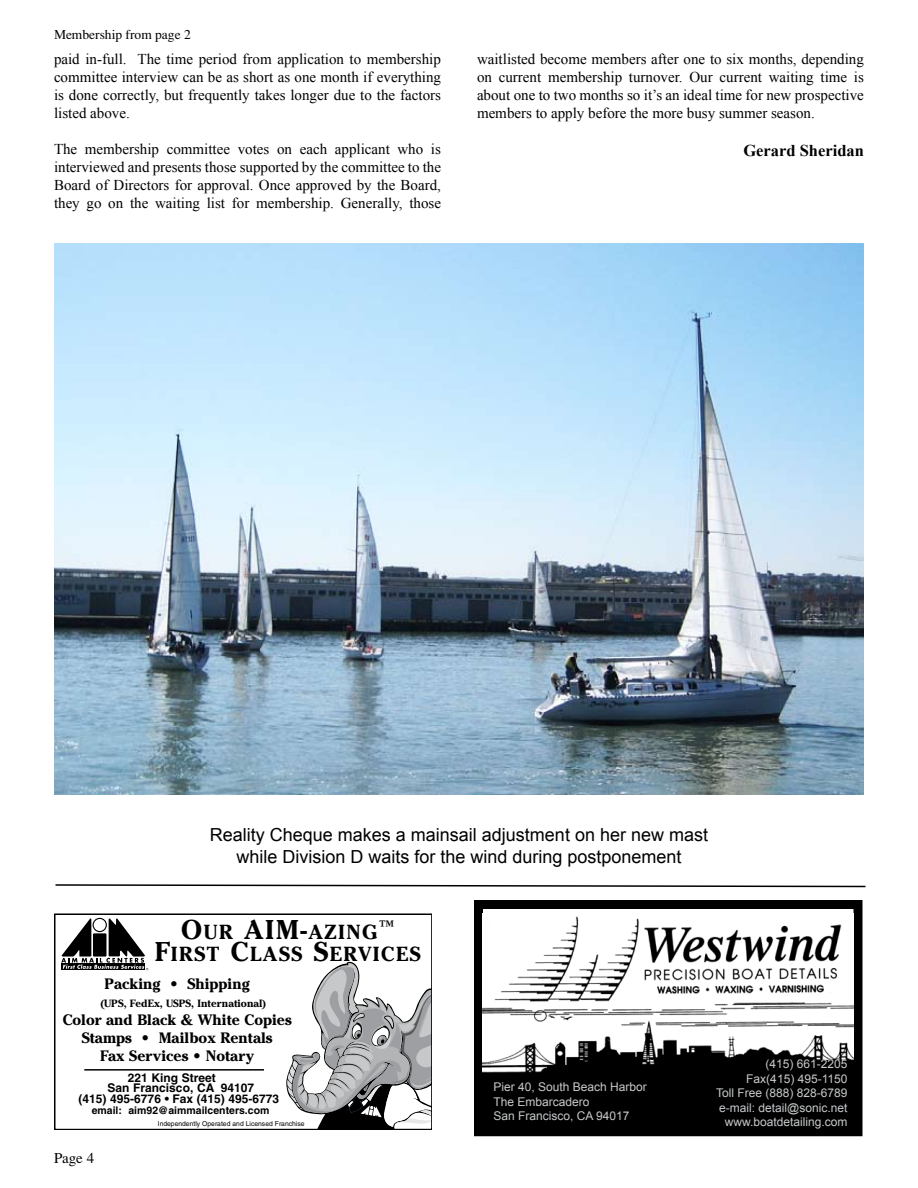
<style>
.page{position:relative;width:918px;height:1188px;background:#fff}
.page>*{position:absolute;margin:0;border:0;box-sizing:border-box;transform-origin:0 0}
.t1{font:700 20.25px/22.5px "Cheltenham";letter-spacing:.075em;color:#000;text-align:center}
.t2{font:18px/21.6px "Arial";color:#000;text-align:center}
.t3{font:700 16.5px "Times New Roman";color:#000}
.t4{font:15px/18px "Times New Roman";color:#000;text-align:justify}
.t5{font:700 15px/18px "Cheltenham";color:#000;text-align:center}
.t6{font:15px "Times";color:#000}
.t7{font:13.5px "Times";color:#000}
.t8{font:12px/14.4px "Arial";color:#c6c8ca}
.t9{font:700 12px "Helvetica";color:#000}
.t10{font:700 10.5px "Cheltenham";color:#000}
.t11{font:700 10.5px "Helvetica";color:#000}
.t12{font:6.75px "Helvetica";color:#000}
.s1{font-size:27px}
</style>
<div class="page">
<svg style="left:61px;top:918px;width:87px;height:52px"></svg>
<hr style="left:84px;top:1069px;width:180px;height:2px;background:#000">
<svg style="left:286px;top:962px;width:146px;height:168px"></svg>
<div style="left:54px;top:914px;width:378px;height:215px;border:2px solid #000"></div>
<div style="left:474px;top:900px;width:388px;height:236px;border:9px solid #000"></div>
<img style="left:482px;top:914px;width:372px;height:213px">
<svg style="left:55px;top:884px;width:811px;height:4px"></svg>
<img style="left:54px;top:243px;width:810px;height:552px">
<p class="t7" style="left:54px;top:27px;width:138px">Membership from page 2</p>
<p class="t4" style="left:54px;top:50px;width:389px">paid in-full. The time period from application to membership committee interview can be as short as one month if everything is done correctly, but frequently takes longer due to the factors listed above.</p>
<p class="t4" style="left:54px;top:140px;width:389px">The membership committee votes on each applicant who is interviewed and presents those supported by the committee to the Board of Directors for approval. Once approved by the Board, they go on the waiting list for membership. Generally, those</p>
<p class="t4" style="left:477px;top:50px;width:388px">waitlisted become members after one to six months, depending on current membership turnover. Our current waiting time is about one to two months so it’s an ideal time for new prospective members to apply before the more busy summer season.</p>
<p class="t3" style="left:743px;top:141px;width:122px">Gerard Sheridan</p>
<p class="t2" style="left:210px;top:824px;width:500px">Reality Cheque makes a mainsail adjustment on her new mast while Division D waits for the wind during postponement</p>
<h1 class="t1" style="left:155px;top:920px;width:267px"><span class="s1">O</span>UR <span class="s1">AIM-</span>AZING<sup>™<br></sup><span class="s1">F</span>IRST <span class="s1">C</span>LASS <span class="s1">S</span>ERVICES</h1>
<p class="t5" style="left:104px;top:975px;width:147px">Packing • Shipping</p>
<p class="t10" style="left:101px;top:997px;width:167px">(UPS, FedEx, USPS, International)</p>
<p class="t5" style="left:63px;top:1011px;width:230px">Color and Black &amp; White Copies<br>Stamps • Mailbox Rentals<br>Fax Services • Notary</p>
<p class="t9" style="left:128px;top:1070px;width:90px">221 King Street</p>
<p class="t9" style="left:108px;top:1081px;width:148px">San Francisco, CA 94107</p>
<p class="t9" style="left:79px;top:1092px;width:202px">(415) 495-6776 • Fax (415) 495-6773</p>
<p class="t11" style="left:92px;top:1104px;width:179px">email: aim92@aimmailcenters.com</p>
<p class="t12" style="left:158px;top:1120px;width:148px">Independently Operated and Licensed Franchise</p>
<p class="t6" style="left:54px;top:1150px;width:42px">Page 4</p>
<p class="t8" style="left:494px;top:1080px;width:155px">Pier 40, South Beach Harbor<br>The Embarcadero<br>San Francisco, CA 94017</p>
<p class="t8" style="left:716px;top:1057px;width:133px;text-align:right">(415) 661-2205<br>Fax(415) 495-1150<br>Toll Free (888) 828-6789 e-mail: detail@sonic.net www.boatdetailing.com</p>
</div>
